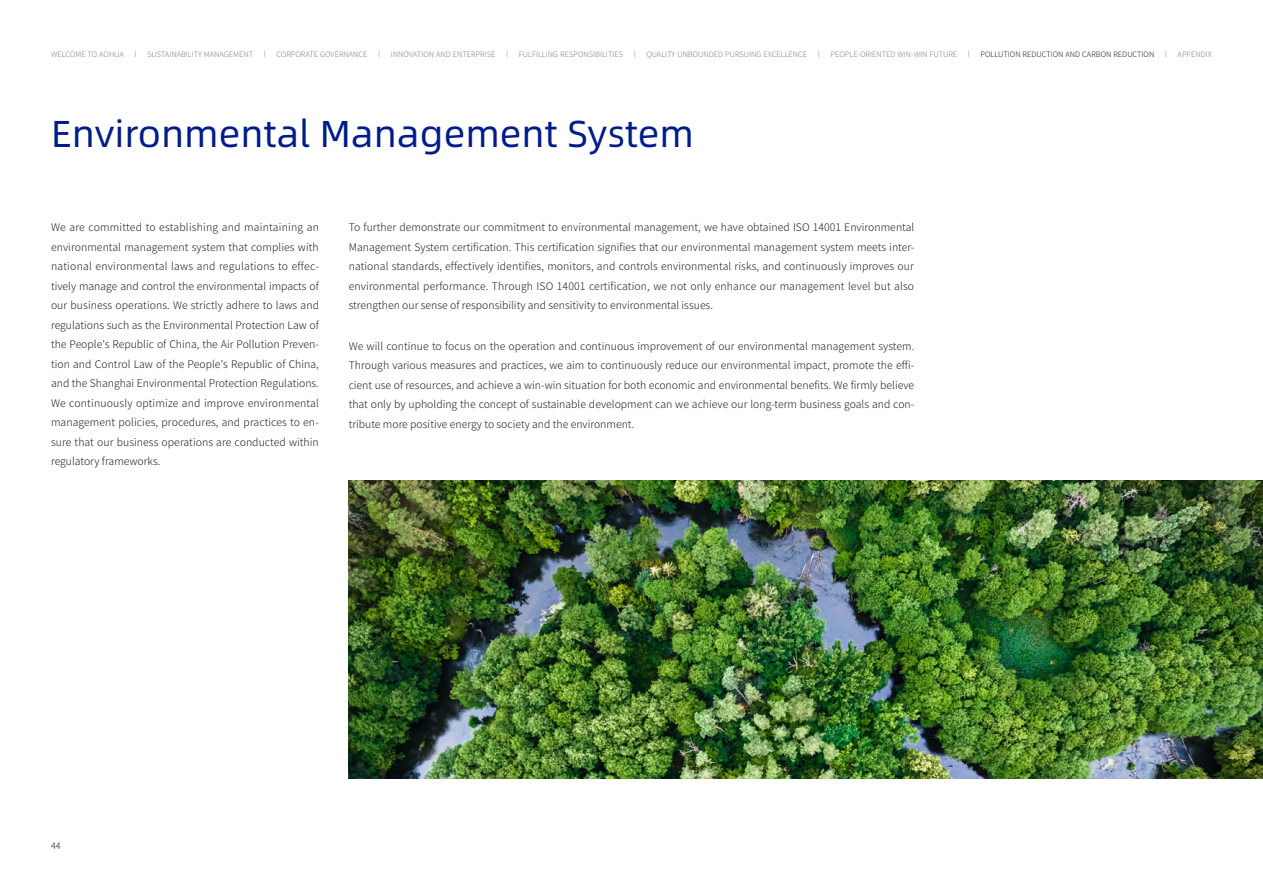
<style>
.page{position:relative;width:1263px;height:893px;background:#fff}
.page>*{position:absolute;margin:0;border:0;box-sizing:border-box;transform-origin:0 0}
.正文标题{font:37.5px "Alibaba Pu Hui Ti R";color:#001c88}
.正文内容{font:300 10.5px/19.5px "Source Han Sans CN";color:#231f20;text-align:justify}
.t1{font:300 9px "Source Han Sans CN";color:#231f20}
.t2{font:300 7.5px "Source Han Sans CN";color:#808285}
.s1{color:#231f20}
</style>
<div class="page">
<img style="left:349px;top:480px;width:914px;height:298px">
<p class="t2" style="left:51px;top:50px;width:1162px">WELCOME TO AOHUA 丨 SUSTAINABILITY MANAGEMENT 丨 CORPORATE GOVERNANCE 丨 INNOVATION AND ENTERPRISE 丨 FULFILLING RESPONSIBILITIES 丨 QUALITY UNBOUNDED PURSUING EXCELLENCE 丨 PEOPLE-ORIENTED WIN-WIN FUTURE 丨 <span class="s1">POLLUTION REDUCTION AND CARBON REDUCTION</span> 丨 APPENDIX</p>
<p class="正文标题" style="left:51px;top:105px;width:645px">Environmental Management System</p>
<p class="正文内容" style="left:51px;top:218px;width:269px">We are committed to establishing and maintaining an environmental management system that complies with national environmental laws and regulations to effec&shy;tively manage and control the environmental impacts of our business operations. We strictly adhere to laws and regulations such as the Environmental Protection Law of the People's Republic of China, the Air Pollution Preven&shy;tion and Control Law of the People's Republic of China, and the Shanghai Environmental Protection Regulations.<br>We continuously optimize and improve environmental management policies, procedures, and practices to en&shy;sure that our business operations are conducted within regulatory frameworks.</p>
<p class="正文内容" style="left:349px;top:218px;width:567px">To further demonstrate our commitment to environmental management, we have obtained ISO 14001 Environmental Management System certification. This certification signifies that our environmental management system meets inter&shy;national standards, effectively identifies, monitors, and controls environmental risks, and continuously improves our environmental performance. Through ISO 14001 certification, we not only enhance our management level but also strengthen our sense of responsibility and sensitivity to environmental issues.</p>
<p class="正文内容" style="left:349px;top:337px;width:567px">We will continue to focus on the operation and continuous improvement of our environmental management system.<br>Through various measures and practices, we aim to continuously reduce our environmental impact, promote the effi&shy;cient use of resources, and achieve a win-win situation for both economic and environmental benefits. We firmly believe that only by upholding the concept of sustainable development can we achieve our long-term business goals and con&shy;tribute more positive energy to society and the environment.</p>
<p class="t1" style="left:51px;top:841px;width:11px">44</p>
</div>
